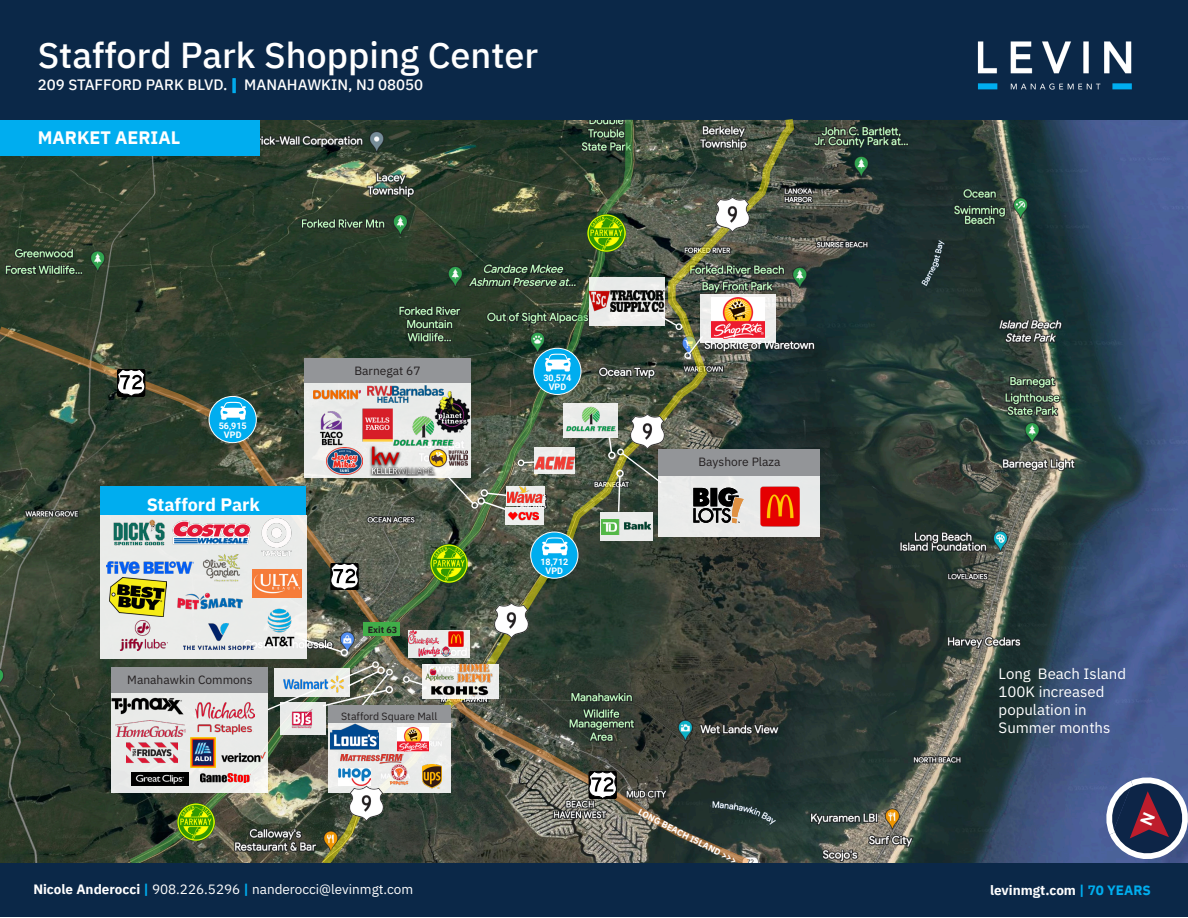
<style>
.page{position:relative;width:1188px;height:918px;background:#fff}
.page>*{position:absolute;margin:0;border:0;box-sizing:border-box;transform-origin:0 0}
.t1{font:500 36px "IBM Plex Sans";color:#fff}
.t2{font:700 18px "IBM Plex Sans";color:#fff}
.t3{font:15px "IBM Plex Sans";color:#fff}
.t4{font:500 15px "IBM Plex Sans";color:#fff}
.t5{font:13.5px "IBM Plex Sans";color:#fff}
.t6{font:700 13.5px "IBM Plex Sans";color:#fff}
.t7{font:12px "IBM Plex Sans";color:#231f20}
.t8{font:10.5px "IBM Plex Sans";color:#231f20}
.t9{font:700 9px "Roboto";color:#fff}
.t10{font:700 9px "IBM Plex Sans";color:#fff}
.t11{font:700 9px "IBM Plex Sans";color:#231f20}
.s1{font-weight:700;color:#00adef}
.s2{font-weight:700}
.s3{color:#00aeef}
</style>
<div class="page">
<img style="left:0;top:120px;width:1188px;height:743px">
<div style="left:0;top:120px;width:259px;height:36px;background:#00adef"></div>
<div style="left:0;top:0;width:1188px;height:120px;background:#0b2848"></div>
<img style="left:977px;top:41px;width:155px;height:49px">
<div style="left:658px;top:470px;width:162px;height:67px;background:#e7e9e9"></div>
<img style="left:796px;top:487px;width:4px;height:40px">
<div style="left:658px;top:449px;width:162px;height:26px;background:#939598"></div>
<svg style="left:128px;top:120px;width:193px;height:205px;background:#274b43"></svg>
<img style="left:321px;top:119px;width:475px;height:744px">
<img style="left:715px;top:197px;width:36px;height:36px">
<svg style="left:589px;top:277px;width:75px;height:48px;background:#e4e5e4"></svg>
<img style="left:589px;top:291px;width:75px;height:20px">
<svg style="left:0;top:325px;width:751px;height:538px;background:#475142"></svg>
<div style="left:534px;top:348px;width:47px;height:46px;background:#00adef;border-radius:50%"></div>
<div style="left:533px;top:348px;width:48px;height:47px;border:1px solid #fff;border-radius:50%"></div>
<svg style="left:545px;top:353px;width:26px;height:19px"></svg>
<div style="left:100px;top:487px;width:206px;height:28px;background:#00adef"></div>
<div style="left:100px;top:515px;width:206px;height:144px;background:#eaebe9"></div>
<img style="left:172px;top:520px;width:79px;height:25px">
<img style="left:113px;top:519px;width:52px;height:27px">
<img style="left:106px;top:561px;width:85px;height:17px">
<img style="left:252px;top:570px;width:49px;height:27px">
<img style="left:110px;top:578px;width:56px;height:39px">
<img style="left:261px;top:518px;width:31px;height:39px">
<img style="left:191px;top:554px;width:49px;height:28px">
<img style="left:183px;top:623px;width:71px;height:26px">
<img style="left:254px;top:608px;width:51px;height:40px">
<img style="left:177px;top:592px;width:66px;height:18px">
<img style="left:119px;top:620px;width:49px;height:31px">
<img style="left:588px;top:214px;width:37px;height:37px">
<svg style="left:117px;top:370px;width:28px;height:26px"></svg>
<svg style="left:589px;top:772px;width:28px;height:26px"></svg>
<div style="left:209px;top:396px;width:47px;height:47px;background:#00adef;border-radius:50%"></div>
<div style="left:209px;top:396px;width:48px;height:47px;border:1px solid #fff;border-radius:50%"></div>
<svg style="left:220px;top:402px;width:26px;height:18px"></svg>
<div style="left:364px;top:622px;width:36px;height:14px;background:#40ae49"></div>
<svg style="left:330px;top:563px;width:29px;height:27px"></svg>
<div style="left:408px;top:631px;width:61px;height:27px;background:#e8ebe9"></div>
<img style="left:493px;top:603px;width:36px;height:36px">
<div style="left:386px;top:669px;width:7px;height:7px;border:1px solid #fff;border-radius:50%"></div>
<svg style="left:402px;top:675px;width:20px;height:11px"></svg>
<img style="left:408px;top:631px;width:30px;height:13px">
<img style="left:448px;top:632px;width:20px;height:15px">
<img style="left:418px;top:646px;width:33px;height:11px">
<div style="left:422px;top:664px;width:77px;height:35px;background:#f0f0ee"></div>
<img style="left:425px;top:666px;width:24px;height:16px">
<img style="left:449px;top:650px;width:49px;height:49px">
<img style="left:431px;top:684px;width:59px;height:12px">
<div style="left:111px;top:673px;width:157px;height:120px;background:linear-gradient(to right,#e8e9e8,#eeeee8)"></div>
<img style="left:131px;top:773px;width:57px;height:13px">
<img style="left:200px;top:773px;width:50px;height:10px">
<div style="left:111px;top:668px;width:157px;height:25px;background:#939598"></div>
<img style="left:111px;top:696px;width:72px;height:20px">
<img style="left:196px;top:721px;width:58px;height:23px">
<img style="left:196px;top:694px;width:59px;height:27px">
<img style="left:190px;top:738px;width:25px;height:30px">
<img style="left:116px;top:721px;width:69px;height:15px">
<img style="left:221px;top:744px;width:45px;height:25px">
<img style="left:126px;top:738px;width:52px;height:26px">
<svg style="left:328px;top:722px;width:123px;height:71px;background:#e8e6e4"></svg>
<img style="left:422px;top:765px;width:20px;height:24px">
<img style="left:331px;top:724px;width:48px;height:26px">
<div style="left:328px;top:705px;width:123px;height:17px;background:#939598"></div>
<img style="left:338px;top:768px;width:33px;height:18px">
<img style="left:398px;top:728px;width:30px;height:23px">
<img style="left:340px;top:755px;width:63px;height:8px">
<img style="left:379px;top:760px;width:40px;height:30px">
<div style="left:564px;top:403px;width:54px;height:34px;background:#ededec"></div>
<img style="left:566px;top:406px;width:49px;height:26px">
<div style="left:600px;top:512px;width:53px;height:29px;background:#eaebea"></div>
<img style="left:601px;top:520px;width:49px;height:15px">
<svg style="left:608px;top:435px;width:55px;height:78px"></svg>
<div style="left:616px;top:470px;width:8px;height:7px;border:2px solid #fff;border-radius:50%"></div>
<div style="left:281px;top:702px;width:45px;height:32px;background:#e9ebe9"></div>
<img style="left:291px;top:711px;width:21px;height:18px">
<img style="left:266px;top:660px;width:124px;height:51px">
<div style="left:386px;top:686px;width:7px;height:7px;border:2px solid #fff;border-radius:50%"></div>
<img style="left:430px;top:545px;width:37px;height:37px">
<img style="left:177px;top:803px;width:38px;height:37px">
<img style="left:348px;top:785px;width:36px;height:36px">
<svg style="left:304px;top:382px;width:167px;height:96px;background:#e6e5e3"></svg>
<img style="left:368px;top:386px;width:76px;height:17px">
<img style="left:314px;top:382px;width:46px;height:26px">
<div style="left:304px;top:358px;width:167px;height:24px;background:#939598"></div>
<img style="left:326px;top:448px;width:37px;height:26px">
<img style="left:320px;top:411px;width:24px;height:35px">
<img style="left:394px;top:414px;width:59px;height:33px">
<img style="left:432px;top:392px;width:41px;height:41px">
<img style="left:362px;top:408px;width:30px;height:33px">
<img style="left:367px;top:445px;width:75px;height:30px">
<img style="left:429px;top:447px;width:38px;height:21px">
<div style="left:505px;top:507px;width:38px;height:18px;background:#edeeed"></div>
<img style="left:509px;top:511px;width:29px;height:10px">
<svg style="left:508px;top:486px;width:36px;height:20px"></svg>
<img style="left:508px;top:487px;width:35px;height:15px">
<svg style="left:446px;top:475px;width:62px;height:36px;background:#67725f"></svg>
<div style="left:0;top:863px;width:1188px;height:54px;background:#0b2848"></div>
<svg style="left:1090px;top:761px;width:98px;height:102px;background:#585e84"></svg>
<p class="t1" style="left:38px;top:27px;width:502px">Stafford Park Shopping Center</p>
<p class="t4" style="left:38px;top:73px;width:387px">209 STAFFORD PARK BLVD. <span class="s1">|</span> MANAHAWKIN, NJ 08050</p>
<p class="t2" style="left:38px;top:123px;width:144px">MARKET AERIAL</p>
<p class="t9" style="left:219px;top:420px;width:30px">56,915</p>
<p class="t9" style="left:224px;top:429px;width:19px">VPD</p>
<p class="t2" style="left:147px;top:490px;width:115px">Stafford Park</p>
<p class="t7" style="left:127px;top:671px;width:127px">Manahawkin Commons</p>
<p class="t7" style="left:354px;top:361px;width:68px">Barnegat 67</p>
<p class="t11" style="left:368px;top:622px;width:31px">Exit 63</p>
<p class="t8" style="left:341px;top:708px;width:97px">Stafford Square Mall</p>
<p class="t9" style="left:543px;top:371px;width:30px">30,574</p>
<p class="t9" style="left:549px;top:381px;width:19px">VPD</p>
<p class="t9" style="left:540px;top:555px;width:30px">18,712</p>
<p class="t9" style="left:546px;top:564px;width:19px">VPD</p>
<p class="t7" style="left:698px;top:452px;width:84px">Bayshore Plaza</p>
<p class="t10" style="left:642px;top:805px;width:111px;rotate:27deg">LONG BEACH ISLAND &gt;&gt;&gt;</p>
<p class="t3" style="left:999px;top:662px;width:129px">Long Beach Island</p>
<p class="t3" style="left:999px;top:680px;width:107px">100K increased</p>
<p class="t3" style="left:999px;top:698px;width:90px">population in</p>
<p class="t3" style="left:999px;top:716px;width:113px">Summer months</p>
<p class="t5" style="left:33px;top:879px;width:381px"><span class="s2">Nicole Anderocci</span> <span class="s1">|</span> 908.226.5296 <span class="s1">|</span> nanderocci@levinmgt.com</p>
<p class="t6" style="left:990px;top:879px;width:162px">levinmgt.com <span class="s3">| 70 YEARS</span></p>
<p class="t5" style="left:33px;top:879px;width:370px"><span class="s2">Kendal Hand-Freda</span> <span class="s1">|</span> 908.226.5262 <span class="s1">|</span> kfreda@levinmgt.com</p>
</div>
